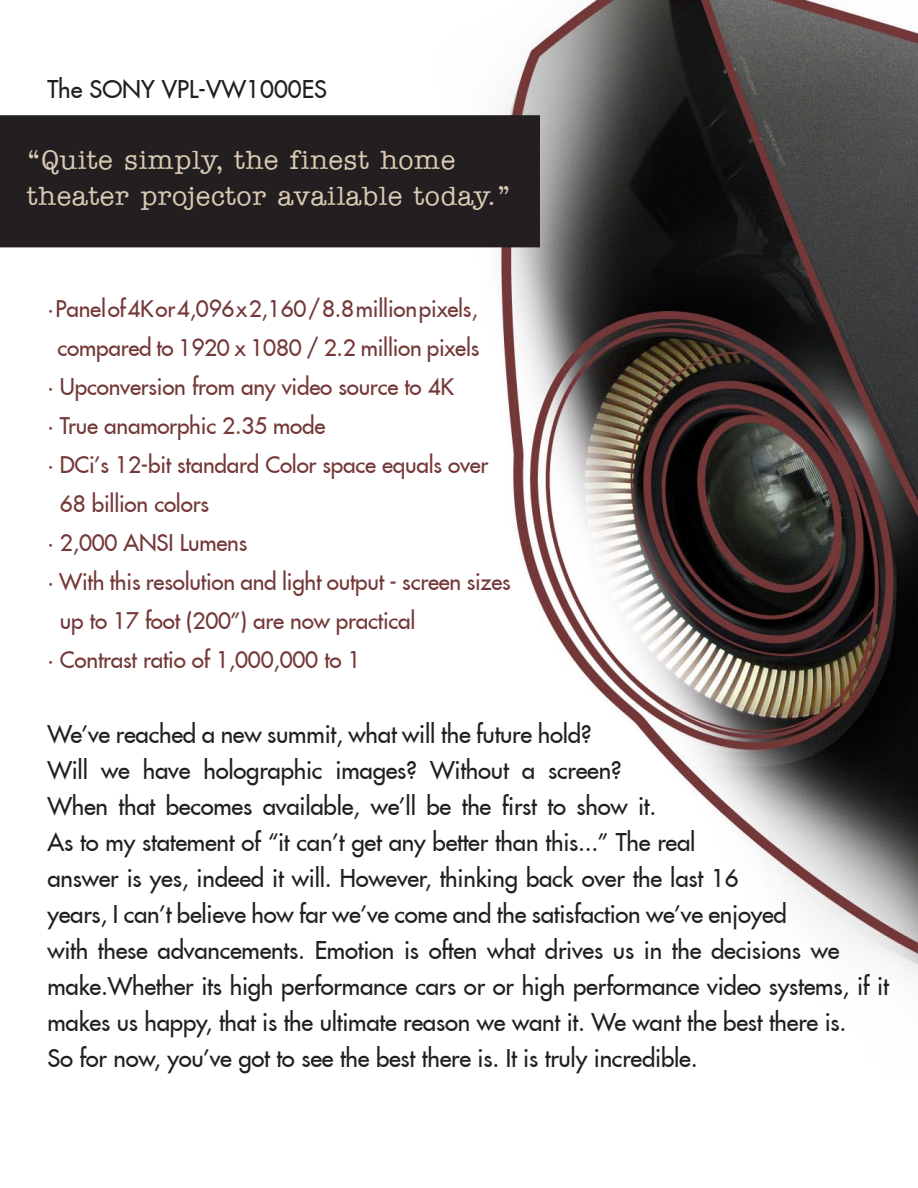
<style>
.page{position:relative;width:918px;height:1188px;background:#fff}
.page>*{position:absolute;margin:0;border:0;box-sizing:border-box;transform-origin:0 0}
.t1{font:27px "Memorandum Plain";letter-spacing:.02em;color:#d9cab3}
.t2{font:24px/36px "Fujiyama 2 Plain";letter-spacing:-.01em;color:#231f20}
.t3{font:22.5px/39px "Fujiyama 2 Plain";letter-spacing:-.01em;color:#743838;text-align:center}
</style>
<div class="page">
<img style="left:0;top:0;width:918px;height:978px">
<div style="left:1px;top:116px;width:538px;height:131px;background:#231f20"></div>
<div style="left:0;top:115px;width:540px;height:132px;border:2px solid #231f20"></div>
<p class="t2" style="left:47px;top:71px;width:281px">The SONY VPL-VW1000ES</p>
<p class="t1" style="left:27px;top:142px;width:430px">“Quite simply, the finest home</p>
<p class="t1" style="left:27px;top:178px;width:485px">theater projector available today.”</p>
<p class="t3" style="left:47px;top:289px;width:434px">• Panel of 4K or 4,096 x 2,160 / 8.8 million pixels, compared to 1920 x 1080 / 2.2 million pixels</p>
<p class="t3" style="left:47px;top:367px;width:408px">• Upconversion from any video source to 4K</p>
<p class="t3" style="left:47px;top:406px;width:280px">• True anamorphic 2.35 mode</p>
<p class="t3" style="left:47px;top:445px;width:443px">• DCi’s 12-bit standard Color space equals over</p>
<p class="t3" style="left:60px;top:484px;width:151px">68 billion colors</p>
<p class="t3" style="left:47px;top:523px;width:202px">• 2,000 ANSI Lumens</p>
<p class="t3" style="left:60px;top:562px;width:452px;text-align:left;text-indent:-13px">• With this resolution and light output - screen sizes up to 17 foot (200”) are now practical</p>
<p class="t3" style="left:47px;top:640px;width:315px">• Contrast ratio of 1,000,000 to 1</p>
<p class="t2" style="left:47px;top:716px;width:843px">We’ve reached a new summit, what will the future hold?<br>Will we have holographic images? Without a screen?<br>When that becomes available, we’ll be the first to show it.<br>As to my statement of “it can’t get any better than this...” The real<br>answer is yes, indeed it will. However, thinking back over the last 16<br>years, I can’t believe how far we’ve come and the satisfaction we’ve enjoyed<br>with these advancements. Emotion is often what drives us in the decisions we make.Whether its high performance cars or or high performance video systems, if it makes us happy, that is the ultimate reason we want it. We want the best there is.</p>
<p class="t2" style="left:47px;top:1040px;width:652px">So for now, you’ve got to see the best there is. It is truly incredible.</p>
</div>
